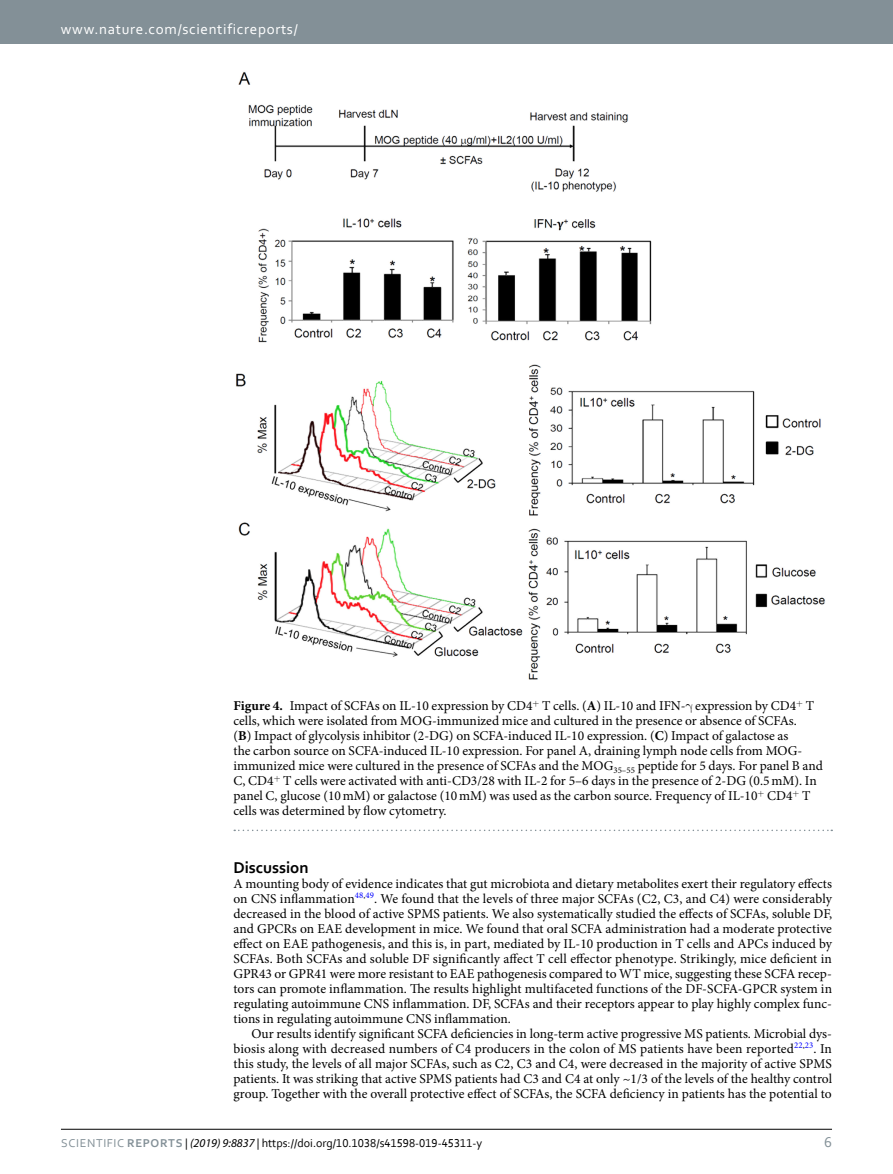
<style>
.page{position:relative;width:893px;height:1174px;background:#fff}
.page>*{position:absolute;margin:0;border:0;box-sizing:border-box;transform-origin:0 0}
.t1{font:16.5px "Corbel Bold 2";color:#000}
.t2{font:15px "Corbel 2";letter-spacing:.045em;color:#fff}
.t3{font:15px "Corbel 2";color:#839097}
.t4{font:13.5px/15px "Minion Pro";color:#000;text-align:justify}
.t5{font:12px "Corbel";color:#000}
.s1{font-weight:700}
.s2{font-family:"Corbel 2";color:#839097}
.s3{font-family:"Corbel Bold 2";color:#839097}
.s4{font-family:"Corbel 2"}
.s5{font-family:"Myriad Pro";font-style:italic}
</style>
<div class="page">
<hr style="left:61px;top:1129px;width:771px;height:1px;background:#000">
<div style="left:0;top:0;width:893px;height:43px;background:#839097"></div>
<img style="left:236px;top:71px;width:589px;height:609px">
<svg style="left:234px;top:829px;width:598px;height:2px"></svg>
<p class="t2" style="left:61px;top:19px;width:238px">www.nature.com/scientificreports/</p>
<p class="t4" style="left:233px;top:698px;width:591px;text-align:left"><span class="s1">Figure 4.</span> Impact of SCFAs on IL-10 expression by CD4 T cells. (<span class="s1">A</span>) IL-10 and IFN- expression by CD4 T cells, which were isolated from MOG-immunized mice and cultured in the presence or absence of SCFAs.<br>(<span class="s1">B</span>) Impact of glycolysis inhibitor (2-DG) on SCFA-induced IL-10 expression. (<span class="s1">C</span>) Impact of galactose as<br>the carbon source on SCFA-induced IL-10 expression. For panel A, draining lymph node cells from MOG&shy;immunized mice were cultured in the presence of SCFAs and the MOG<sub>35–55</sub> peptide for 5 days. For panel B and C, CD4 T cells were activated with anti-CD3/28 with IL-2 for 5–6 days in the presence of 2-DG (0.5mM). In panel C, glucose (10mM) or galactose (10mM) was used as the carbon source. Frequency of IL-10 CD4 T cells was determined by flow cytometry.</p>
<p class="t1" style="left:233px;top:857px;width:77px">Discussion</p>
<p class="t4" style="left:233px;top:876px;width:600px">A mounting body of evidence indicates that gut microbiota and dietary metabolites exert their regulatory effects on CNS inflammation<sup>48</sup><sup>,</sup><sup>49</sup>. We found that the levels of three major SCFAs (C2, C3, and C4) were considerably decreased in the blood of active SPMS patients. We also systematically studied the effects of SCFAs, soluble DF, and GPCRs on EAE development in mice. We found that oral SCFA administration had a moderate protective effect on EAE pathogenesis, and this is, in part, mediated by IL-10 production in T cells and APCs induced by SCFAs. Both SCFAs and soluble DF significantly affect T cell effector phenotype. Strikingly, mice deficient in GPR43 or GPR41 were more resistant to EAE pathogenesis compared to WT mice, suggesting these SCFA recep&shy;tors can promote inflammation. The results highlight multifaceted functions of the DF-SCFA-GPCR system in regulating autoimmune CNS inflammation. DF, SCFAs and their receptors appear to play highly complex func&shy;tions in regulating autoimmune CNS inflammation.</p>
<p class="t4" style="left:233px;top:1025px;width:600px;text-indent:18px">Our results identify significant SCFA deficiencies in long-term active progressive MS patients. Microbial dys&shy;biosis along with decreased numbers of C4 producers in the colon of MS patients have been reported<sup>22</sup><sup>,</sup><sup>23</sup>. In this study, the levels of all major SCFAs, such as C2, C3 and C4, were decreased in the majority of active SPMS patients. It was striking that active SPMS patients had C3 and C4 at only ~1/3 of the levels of the healthy control group. Together with the overall protective effect of SCFAs, the SCFA deficiency in patients has the potential to</p>
<p class="t5" style="left:61px;top:1135px;width:423px"><span class="s2">Scientific</span> <span class="s3">Reports</span> <span class="s4">|</span> <span class="s5">(2019) 9:8837</span> <span class="s4">|</span> https://doi.org/10.1038/s41598-019-45311-y</p>
<p class="t3" style="left:824px;top:1132px;width:9px">6</p>
</div>
